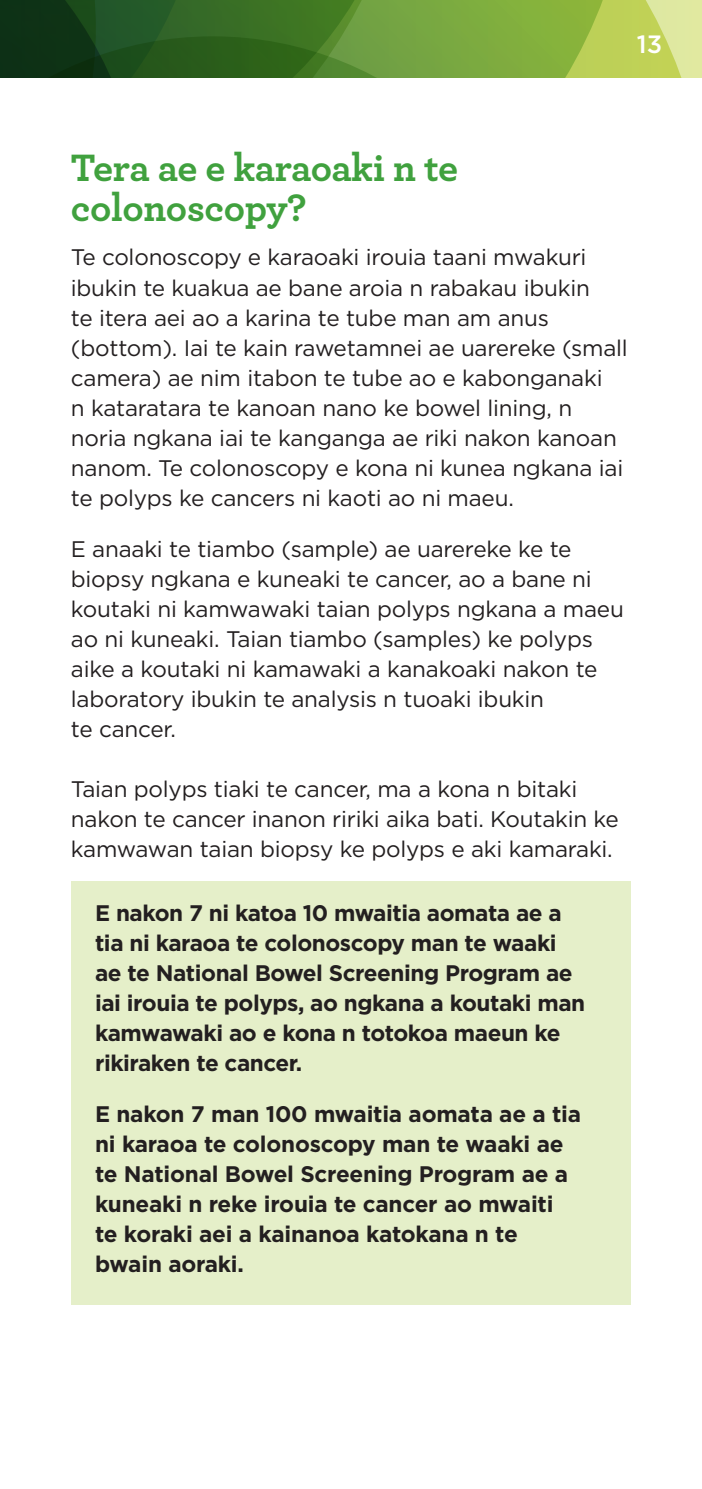
<style>
.page{position:relative;width:702px;height:1489px;background:#fff}
.page>*{position:absolute;margin:0;border:0;box-sizing:border-box;transform-origin:0 0}
.t1{font:700 40px/40px "Archer";letter-spacing:-.015em;color:#40a13e}
.t2{font:500 25px "Gotham";color:#fff}
.t3{font:22.5px/30px "Gotham";letter-spacing:-.01em;color:#231f20}
.t4{font:700 22.5px/30px "Gotham";letter-spacing:-.02em;color:#231f20}
</style>
<div class="page">
<svg style="left:633px;top:0;width:69px;height:78px;background:#d1dd7e"></svg>
<svg style="left:557px;top:0;width:76px;height:78px;background:#a9c54c"></svg>
<svg style="left:0;top:0;width:557px;height:78px;background:#46762b"></svg>
<div style="left:71px;top:881px;width:559px;height:423px;background:#e5efc9"></div>
<p class="t2" style="left:636px;top:28px;width:27px">13</p>
<h1 class="t1" style="left:71px;top:145px;width:388px">Tera ae e karaoaki n te colonoscopy?</h1>
<p class="t3" style="left:71px;top:242px;width:558px">Te colonoscopy e karaoaki irouia taani mwakuri ibukin te kuakua ae bane aroia n rabakau ibukin<br>te itera aei ao a karina te tube man am anus (bottom). Iai te kain rawetamnei ae uarereke (small camera) ae nim itabon te tube ao e kabonganaki<br>n kataratara te kanoan nano ke bowel lining, n noria ngkana iai te kanganga ae riki nakon kanoan nanom. Te colonoscopy e kona ni kunea ngkana iai te polyps ke cancers ni kaoti ao ni maeu.</p>
<p class="t3" style="left:71px;top:533px;width:554px">E anaaki te tiambo (sample) ae uarereke ke te biopsy ngkana e kuneaki te cancer, ao a bane ni koutaki ni kamwawaki taian polyps ngkana a maeu ao ni kuneaki. Taian tiambo (samples) ke polyps aike a koutaki ni kamawaki a kanakoaki nakon te laboratory ibukin te analysis n tuoaki ibukin<br>te cancer.</p>
<p class="t3" style="left:71px;top:773px;width:549px">Taian polyps tiaki te cancer, ma a kona n bitaki nakon te cancer inanon ririki aika bati. Koutakin ke kamwawan taian biopsy ke polyps e aki kamaraki.</p>
<p class="t4" style="left:95px;top:897px;width:491px">E nakon 7 ni katoa 10 mwaitia aomata ae a tia ni karaoa te colonoscopy man te waaki ae te National Bowel Screening Program ae iai irouia te polyps, ao ngkana a koutaki man kamwawaki ao e kona n totokoa maeun ke rikiraken te cancer.</p>
<p class="t4" style="left:95px;top:1098px;width:487px">E nakon 7 man 100 mwaitia aomata ae a tia ni karaoa te colonoscopy man te waaki ae te National Bowel Screening Program ae a kuneaki n reke irouia te cancer ao mwaiti te koraki aei a kainanoa katokana n te bwain aoraki.</p>
</div>
